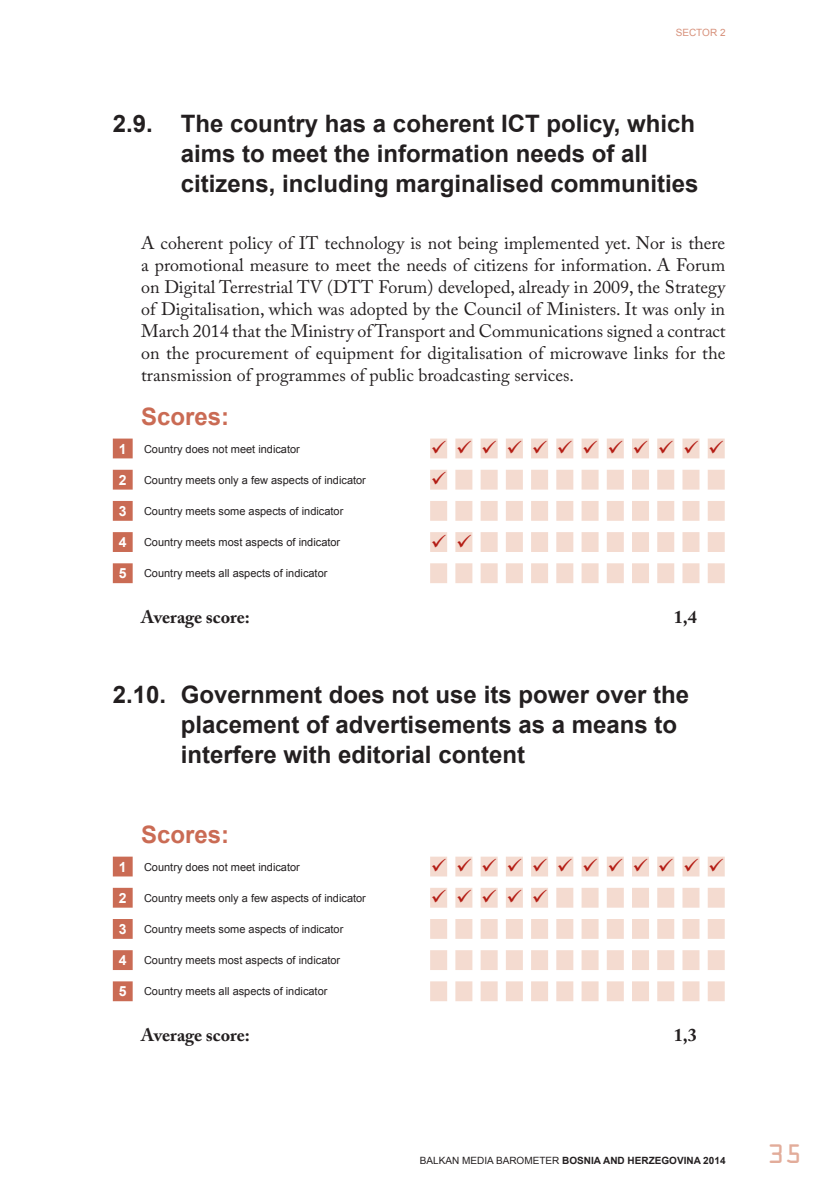
<style>
.page{position:relative;width:839px;height:1191px;background:#fff}
.page>*{position:absolute;margin:0;border:0;box-sizing:border-box;transform-origin:0 0}
.t1{font:700 24px/30px "Arial";color:#231f20}
.t2{font:700 24px "Arial";color:#ca6b54}
.t3{font:24px "OCRA Std";color:#e2ac9a}
.t4{font:20px "Wingdings";color:#b41d15}
.t5{font:18px/22px "Adobe Caslon Pro";color:#231f20;text-align:justify}
.t6{font:700 18px "Adobe Caslon Pro";color:#231f20}
.t7{font:11px "Arial";color:#231f20}
.t8{font:700 10px "Arial";color:#231f20}
.t9{font:10px "Arial";color:#d7917b}
.s1{font-weight:700;font-size:14px;color:#fff}
.s2{font-weight:400}
</style>
<div class="page">
<svg style="left:113px;top:439px;width:20px;height:144px"></svg>
<svg style="left:430px;top:439px;width:295px;height:144px"></svg>
<svg style="left:113px;top:857px;width:20px;height:144px"></svg>
<svg style="left:430px;top:857px;width:295px;height:144px"></svg>
<svg style="left:432px;top:472px;width:14px;height:13px"></svg>
<svg style="left:432px;top:534px;width:39px;height:13px"></svg>
<p class="t9" style="left:676px;top:26px;width:51px">SECTOR 2</p>
<h1 class="t1" style="left:181px;top:109px;width:519px;text-indent:-68px">2.9. The country has a coherent ICT policy, which aims to meet the information needs of all citizens, including marginalised communities</h1>
<p class="t5" style="left:141px;top:232px;width:586px">A coherent policy of IT technology is not being implemented yet. Nor is there a promotional measure to meet the needs of citizens for information. A Forum on Digital Terrestrial TV (DTT Forum) developed, already in 2009, the Strategy of Digitalisation, which was adopted by the Council of Ministers. It was only in March 2014 that the Ministry of Transport and Communications signed a contract on the procurement of equipment for digitalisation of microwave links for the transmission of programmes of public broadcasting services.</p>
<h1 class="t2" style="left:141px;top:400px;width:90px">Scores:</h1>
<p class="t7" style="left:119px;top:441px;width:183px"><span class="s1">1</span> Country does not meet indicator</p>
<p class="t4" style="left:431px;top:438px;width:295px">✓✓✓✓✓✓✓✓✓✓✓✓</p>
<p class="t7" style="left:119px;top:473px;width:249px"><span class="s1">2</span> Country meets only a few aspects of indicator</p>
<p class="t7" style="left:119px;top:504px;width:226px"><span class="s1">3</span> Country meets some aspects of indicator</p>
<p class="t7" style="left:119px;top:535px;width:223px"><span class="s1">4</span> Country meets most aspects of indicator</p>
<p class="t7" style="left:119px;top:566px;width:210px"><span class="s1">5</span> Country meets all aspects of indicator</p>
<p class="t6" style="left:141px;top:606px;width:110px">Average score:</p>
<p class="t6" style="left:674px;top:606px;width:25px">1,4</p>
<h1 class="t1" style="left:181px;top:680px;width:510px;text-indent:-68px">2.10. Government does not use its power over the placement of advertisements as a means to interfere with editorial content</h1>
<h1 class="t2" style="left:141px;top:818px;width:90px">Scores:</h1>
<p class="t7" style="left:119px;top:859px;width:183px"><span class="s1">1</span> Country does not meet indicator</p>
<p class="t4" style="left:431px;top:856px;width:295px">✓✓✓✓✓✓✓✓✓✓✓✓</p>
<p class="t7" style="left:119px;top:891px;width:249px"><span class="s1">2</span> Country meets only a few aspects of indicator</p>
<p class="t4" style="left:431px;top:887px;width:118px">✓✓✓✓✓</p>
<p class="t7" style="left:119px;top:922px;width:226px"><span class="s1">3</span> Country meets some aspects of indicator</p>
<p class="t7" style="left:119px;top:953px;width:223px"><span class="s1">4</span> Country meets most aspects of indicator</p>
<p class="t7" style="left:119px;top:984px;width:210px"><span class="s1">5</span> Country meets all aspects of indicator</p>
<p class="t6" style="left:141px;top:1024px;width:110px">Average score:</p>
<p class="t6" style="left:674px;top:1024px;width:25px">1,3</p>
<p class="t8" style="left:420px;top:1154px;width:307px"><span class="s2">BALKAN MEDIA BAROMETER</span> BOSNIA AND HERZEGOVINA 2014</p>
<h1 class="t3" style="left:767px;top:1144px;width:36px">35</h1>
</div>
